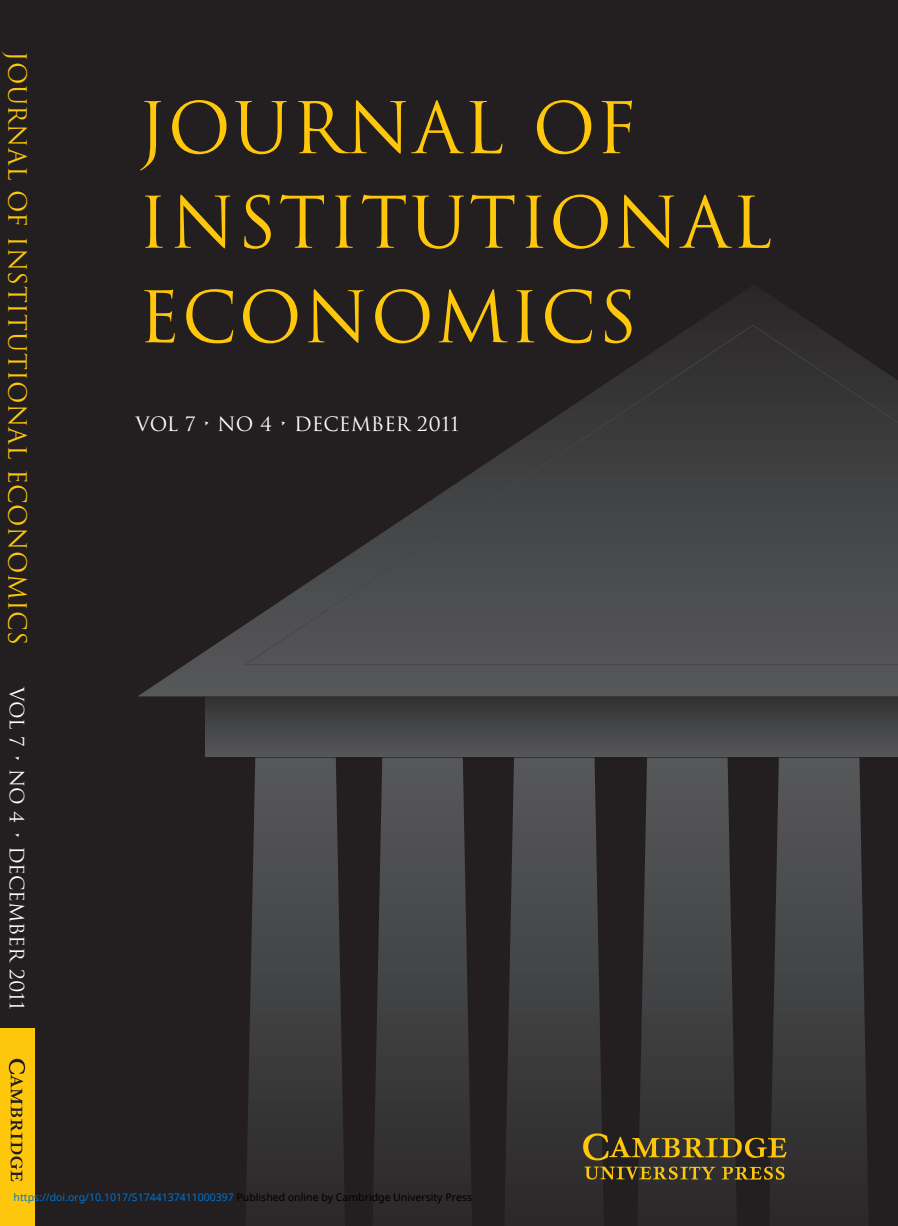
<style>
.page{position:relative;width:898px;height:1226px;background:#fff}
.page>*{position:absolute;margin:0;border:0;box-sizing:border-box;transform-origin:0 0}
.t1{font:69.12px/94.5px "Trajan";letter-spacing:.025em;color:#fec70c}
.t2{font:24.5px "Trajan";letter-spacing:.02em;color:#fec70c}
.t3{font:19.25px "Trajan";color:#fff}
.t4{font:10.5px "Noto Sans";color:#0172cf}
.s1{color:#000}
</style>
<div class="page">
<div style="left:0;top:0;width:898px;height:1225px;background:#231f20"></div>
<svg style="left:138px;top:311px;width:760px;height:385px"></svg>
<svg style="left:244px;top:325px;width:654px;height:340px"></svg>
<div style="left:206px;top:697px;width:692px;height:59px;background:linear-gradient(to bottom,#323232,#565759)"></div>
<svg style="left:770px;top:757px;width:98px;height:450px"></svg>
<svg style="left:374px;top:757px;width:97px;height:450px"></svg>
<svg style="left:505px;top:757px;width:98px;height:450px"></svg>
<svg style="left:247px;top:757px;width:97px;height:450px"></svg>
<svg style="left:638px;top:757px;width:98px;height:450px"></svg>
<div style="left:0;top:1027px;width:34px;height:198px;background:#fec70c"></div>
<img style="left:580px;top:1127px;width:211px;height:58px">
<img style="left:8px;top:1058px;width:18px;height:122px">
<h2 class="t2" style="left:31px;top:51px;width:595px;rotate:90deg">JOURNAL OF INSTITUTIONAL ECONOMICS</h2>
<h3 class="t3" style="left:28px;top:686px;width:325px;rotate:90deg">VOL 7 • NO 4 • DECEMBER 2011</h3>
<h1 class="t1" style="left:138px;top:82px;width:636px">JOURNAL OF<br>INSTITUTIONAL<br>ECONOMICS</h1>
<h3 class="t3" style="left:135px;top:412px;width:325px">VOL 7 • NO 4 • DECEMBER 2011</h3>
<p class="t4" style="left:14px;top:1189px;width:460px">https://doi.org/10.1017/S1744137411000397 <span class="s1">Published online by Cambridge University Press</span></p>
</div>
